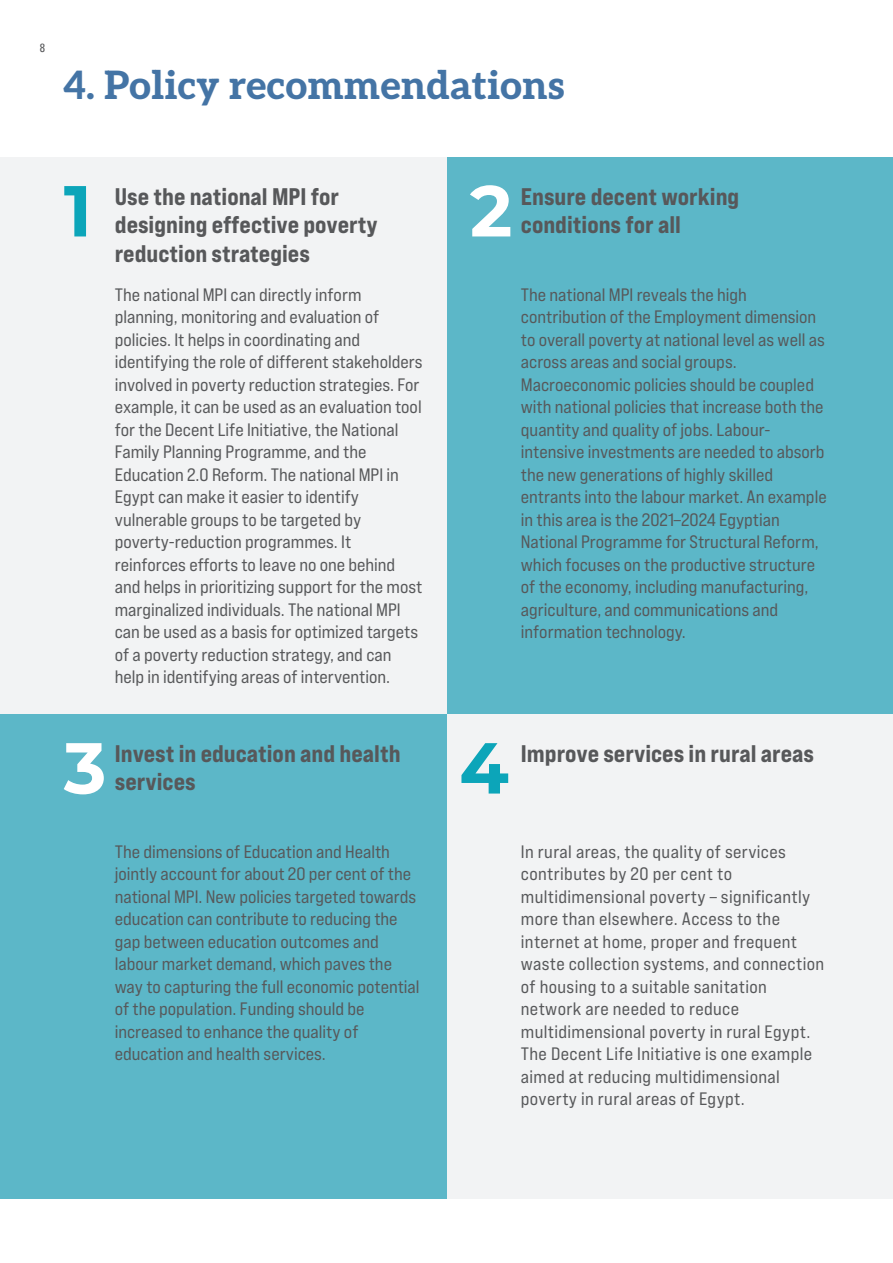
<style>
.page{position:relative;width:893px;height:1263px;background:#fff}
.page>*{position:absolute;margin:0;border:0;box-sizing:border-box;transform-origin:0 0}
.Cover_Title_01{font:700 72px "Montserrat";color:#0ca5b9}
.Cover_Title_01-2{font:700 72px "Montserrat";color:#fff}
.Body-Text_Copy{font:800 39px "Aleo";color:#4474a5}
.Small_Title_01{font:24px/28.8px "Bebas Neue Pro Exp Eb";color:#57585a}
.Body-Text_Copy-2{font:18px/22.5px "Bebas Neue Pro Exp Rg";color:#57585a}
.Body-Text_Copy-3{font:18px/22.5px "Bebas Neue Pro Exp Rg";letter-spacing:.02em;color:#57585a}
.t1{font:condensed 12px "Univers LT";color:#57585a}
</style>
<div class="page">
<div style="left:446px;top:157px;width:447px;height:557px;background:#5cb7c8"></div>
<div style="left:446px;top:714px;width:447px;height:485px;background:#f2f3f4"></div>
<div style="left:0;top:157px;width:446px;height:557px;background:#f2f3f4"></div>
<div style="left:0;top:714px;width:446px;height:485px;background:#5cb7c8"></div>
<p class="t1" style="left:40px;top:40px;width:7px">8</p>
<p class="Body-Text_Copy" style="left:63px;top:53px;width:503px">4. Policy recommendations</p>
<p class="Cover_Title_01" style="left:64px;top:159px;width:30px">1</p>
<p class="Small_Title_01" style="left:115px;top:181px;width:264px">Use the national MPI for designing effective poverty reduction strategies</p>
<p class="Body-Text_Copy-2" style="left:115px;top:283px;width:309px">The national MPI can directly inform planning, monitoring and evaluation of policies. It helps in coordinating and identifying the role of different stakeholders involved in poverty reduction strategies. For example, it can be used as an evaluation tool for the Decent Life Initiative, the National Family Planning Programme, and the Education 2.0 Reform. The national MPI in Egypt can make it easier to identify vulnerable groups to be targeted by poverty-reduction programmes. It reinforces efforts to leave no one behind and helps in prioritizing support for the most marginalized individuals. The national MPI can be used as a basis for optimized targets of a poverty reduction strategy, and can help in identifying areas of intervention.</p>
<p class="Cover_Title_01-2" style="left:64px;top:716px;width:44px">3</p>
<p class="Small_Title_01" style="left:115px;top:738px;width:287px">Invest in education and health services</p>
<p class="Body-Text_Copy-2" style="left:115px;top:840px;width:306px">The dimensions of Education and Health jointly account for about 20 per cent of the national MPI. New policies targeted towards education can contribute to reducing the gap between education outcomes and labour market demand, which paves the way to capturing the full economic potential of the population. Funding should be increased to enhance the quality of education and health services.</p>
<p class="Cover_Title_01-2" style="left:470px;top:159px;width:44px">2</p>
<p class="Small_Title_01" style="left:521px;top:181px;width:220px">Ensure decent working conditions for all</p>
<p class="Body-Text_Copy-2" style="left:521px;top:283px;width:307px">The national MPI reveals the high contribution of the Employment dimension to overall poverty at national level as well as across areas and social groups.<br>Macroeconomic policies should be coupled with national policies that increase both the quantity and quality of jobs. Labour&shy;intensive investments are needed to absorb the new generations of highly skilled entrants into the labour market. An example in this area is the 2021–2024 Egyptian National Programme for Structural Reform, which focuses on the productive structure of the economy, including manufacturing, agriculture, and communications and information technology.</p>
<p class="Cover_Title_01" style="left:459px;top:716px;width:51px">4</p>
<p class="Small_Title_01" style="left:521px;top:738px;width:295px">Improve services in rural areas</p>
<p class="Body-Text_Copy-3" style="left:521px;top:840px;width:305px">In rural areas, the quality of services contributes by 20 per cent to multidimensional poverty – significantly more than elsewhere. Access to the internet at home, proper and frequent waste collection systems, and connection of housing to a suitable sanitation network are needed to reduce multidimensional poverty in rural Egypt.<br>The Decent Life Initiative is one example aimed at reducing multidimensional poverty in rural areas of Egypt.</p>
</div>
